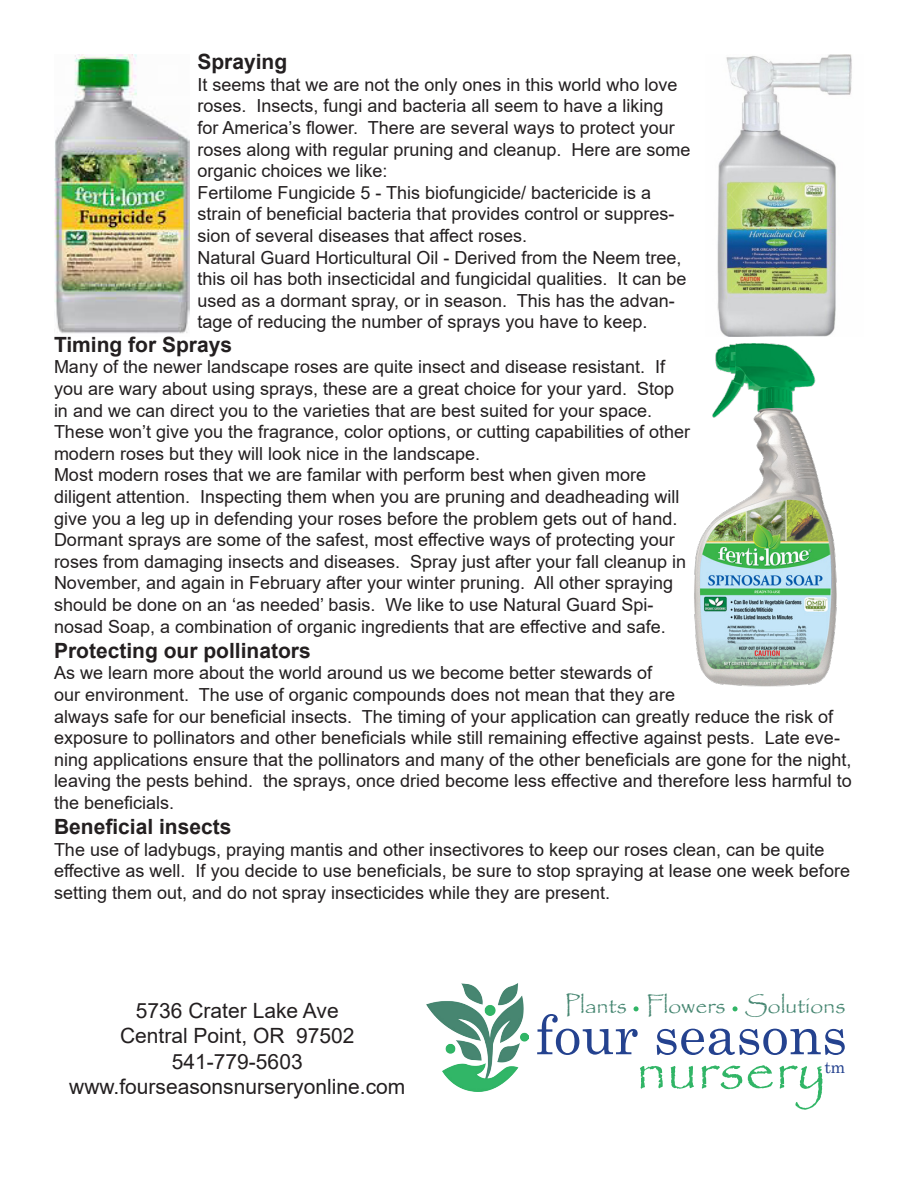
<style>
.page{position:relative;width:918px;height:1188px;background:#fff}
.page>*{position:absolute;margin:0;border:0;box-sizing:border-box;transform-origin:0 0}
.t1{font:60px "Papyrus";color:#31b566}
.t2{font:54.3px "Century Schoolbook";color:#24428f}
.t3{font:23.7px "Papyrus";letter-spacing:-.01em;color:#468671}
.t4{font:21px "Arial";color:#231f20}
.t5{font:700 21px "Arial";color:#231f20}
.t6{font:18px/21.6px "Arial";color:#231f20}
.t7{font:16.8px "Century Schoolbook";color:#24428f}
</style>
<div class="page">
<svg style="left:634px;top:1006px;width:5px;height:5px"></svg>
<svg style="left:733px;top:1006px;width:5px;height:5px"></svg>
<img style="left:426px;top:983px;width:102px;height:108px">
<img style="left:717px;top:54px;width:135px;height:283px">
<img style="left:54px;top:54px;width:135px;height:280px">
<img style="left:694px;top:344px;width:143px;height:343px">
<p class="t5" style="left:197px;top:47px;width:91px">Spraying</p>
<p class="t6" style="left:197px;top:74px;width:495px">It seems that we are not the only ones in this world who love roses. Insects, fungi and bacteria all seem to have a liking<br>for America’s flower. There are several ways to protect your roses along with regular pruning and cleanup. Here are some organic choices we like:</p>
<p class="t6" style="left:197px;top:182px;width:479px">Fertilome Fungicide 5 - This biofungicide/ bactericide is a strain of beneficial bacteria that provides control or suppres&shy;sion of several diseases that affect roses.</p>
<p class="t6" style="left:197px;top:246px;width:491px">Natural Guard Horticultural Oil - Derived from the Neem tree, this oil has both insecticidal and fungicidal qualities. It can be used as a dormant spray, or in season. This has the advan&shy;tage of reducing the number of sprays you have to keep.</p>
<p class="t5" style="left:54px;top:330px;width:180px">Timing for Sprays</p>
<p class="t6" style="left:54px;top:356px;width:638px">Many of the newer landscape roses are quite insect and disease resistant. If you are wary about using sprays, these are a great choice for your yard. Stop in and we can direct you to the varieties that are best suited for your space.<br>These won’t give you the fragrance, color options, or cutting capabilities of other modern roses but they will look nice in the landscape.</p>
<p class="t6" style="left:54px;top:464px;width:627px">Most modern roses that we are familar with perform best when given more diligent attention. Inspecting them when you are pruning and deadheading will give you a leg up in defending your roses before the problem gets out of hand.</p>
<p class="t6" style="left:54px;top:529px;width:634px">Dormant sprays are some of the safest, most effective ways of protecting your roses from damaging insects and diseases. Spray just after your fall cleanup in November, and again in February after your winter pruning. All other spraying should be done on an ‘as needed’ basis. We like to use Natural Guard Spi&shy;nosad Soap, a combination of organic ingredients that are effective and safe.</p>
<p class="t5" style="left:54px;top:636px;width:258px">Protecting our pollinators</p>
<p class="t6" style="left:54px;top:662px;width:799px">As we learn more about the world around us we become better stewards of<br>our environment. The use of organic compounds does not mean that they are<br>always safe for our beneficial insects. The timing of your application can greatly reduce the risk of exposure to pollinators and other beneficials while still remaining effective against pests. Late eve&shy;ning applications ensure that the pollinators and many of the other beneficials are gone for the night, leaving the pests behind. the sprays, once dried become less effective and therefore less harmful to the beneficials.</p>
<p class="t5" style="left:54px;top:812px;width:179px">Beneficial insects</p>
<p class="t6" style="left:54px;top:839px;width:798px">The use of ladybugs, praying mantis and other insectivores to keep our roses clean, can be quite effective as well. If you decide to use beneficials, be sure to stop spraying at lease one week before setting them out, and do not spray insecticides while they are present.</p>
<p class="t4" style="left:136px;top:996px;width:204px">5736 Crater Lake Ave</p>
<p class="t4" style="left:120px;top:1021px;width:236px">Central Point, OR 97502</p>
<p class="t4" style="left:172px;top:1047px;width:132px">541-779-5603</p>
<p class="t4" style="left:69px;top:1072px;width:338px">www.fourseasonsnurseryonline.com</p>
<p class="t3" style="left:565px;top:991px;width:283px">Plants Flowers Solutions</p>
<p class="t2" style="left:536px;top:989px;width:313px">four seasons</p>
<p class="t1" style="left:636px;top:1033px;width:192px">nursery</p>
<p class="t7" style="left:825px;top:1053px;width:22px">tm</p>
</div>
